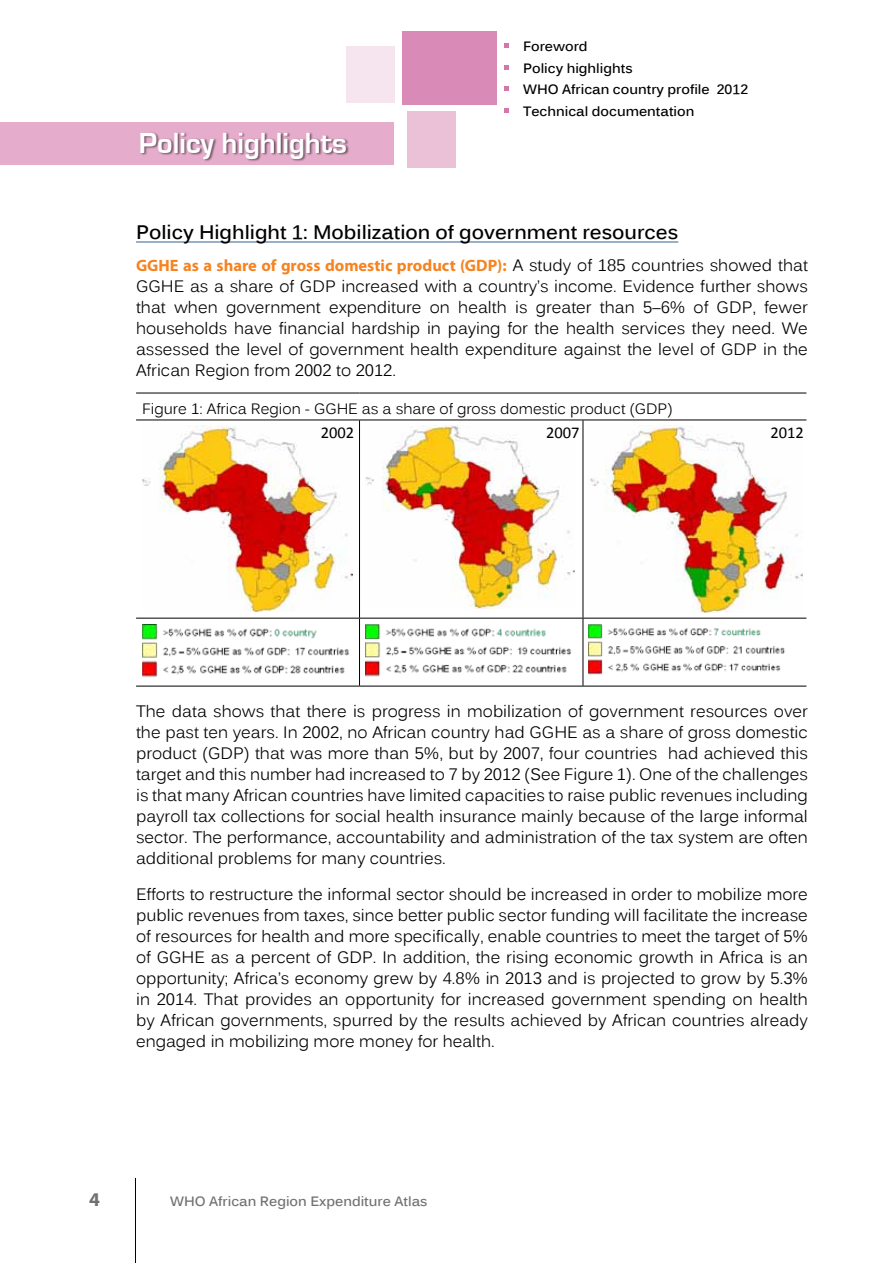
<style>
.page{position:relative;width:893px;height:1263px;background:#fff}
.page>*{position:absolute;margin:0;border:0;box-sizing:border-box;transform-origin:0 0}
.t1{font:700 30px "Eurostile";color:#fff}
.t2{font:700 19.5px "Kalinga";color:#000}
.t3{font:700 19.5px "Myriad Pro";color:#707172}
.t4{font:16.5px/21px "Kalinga";color:#000;text-align:justify}
.t5{font:700 16.5px "Myriad Pro";color:#f68320}
.t6{font:16.5px "Calibri";color:#000}
.t7{font:15px "Kalinga";color:#000}
.t8{font:700 13.5px/21.5px "Kalinga";color:#000}
.t9{font:700 13.5px "Kalinga";color:#707172}
.s1{font-family:"Kalinga";font-weight:400;color:#000}
</style>
<div class="page">
<hr style="left:135px;top:1178px;width:1px;height:85px;background:#000">
<div style="left:402px;top:31px;width:94px;height:74px;background:#da8ab6"></div>
<div style="left:346px;top:46px;width:48px;height:57px;background:#f6e4ee"></div>
<div style="left:407px;top:111px;width:48px;height:57px;background:#ebc1d8"></div>
<div style="left:0;top:122px;width:394px;height:43px;background:#e5accb"></div>
<div style="left:140px;top:132px;width:209px;height:30px;background:#000;opacity:.5"></div>
<svg style="left:504px;top:43px;width:5px;height:5px"></svg>
<svg style="left:504px;top:65px;width:5px;height:4px"></svg>
<svg style="left:504px;top:86px;width:5px;height:5px"></svg>
<svg style="left:504px;top:108px;width:5px;height:4px"></svg>
<hr style="left:136px;top:393px;width:223px;height:1px;background:#000">
<hr style="left:360px;top:393px;width:223px;height:1px;background:#000">
<hr style="left:583px;top:393px;width:223px;height:1px;background:#000">
<hr style="left:136px;top:420px;width:223px;height:1px;background:#000">
<hr style="left:360px;top:420px;width:223px;height:1px;background:#000">
<hr style="left:359px;top:420px;width:1px;height:198px;background:#000">
<hr style="left:583px;top:420px;width:223px;height:1px;background:#000">
<hr style="left:583px;top:420px;width:1px;height:198px;background:#000">
<hr style="left:136px;top:618px;width:223px;height:1px;background:#000">
<hr style="left:360px;top:618px;width:223px;height:1px;background:#000">
<hr style="left:359px;top:618px;width:1px;height:68px;background:#000">
<hr style="left:583px;top:618px;width:223px;height:1px;background:#000">
<hr style="left:583px;top:618px;width:1px;height:68px;background:#000">
<hr style="left:136px;top:686px;width:223px;height:1px;background:#000">
<hr style="left:360px;top:686px;width:223px;height:1px;background:#000">
<hr style="left:583px;top:686px;width:223px;height:1px;background:#000">
<img style="left:142px;top:426px;width:211px;height:185px">
<img style="left:366px;top:426px;width:208px;height:183px">
<img style="left:590px;top:426px;width:213px;height:186px">
<img style="left:142px;top:624px;width:207px;height:53px">
<img style="left:366px;top:624px;width:218px;height:56px">
<img style="left:589px;top:624px;width:196px;height:51px">
<hr style="left:136px;top:242px;width:542px;height:1px;background:#365f91">
<h1 class="t1" style="left:139px;top:126px;width:210px">Policy highlights</h1>
<p class="t8" style="left:523px;top:37px;width:227px">Foreword<br>Policy highlights<br>WHO African country profile 2012<br>Technical documentation</p>
<p class="t2" style="left:136px;top:219px;width:544px">Policy Highlight 1: Mobilization of government resources</p>
<p class="t5" style="left:136px;top:254px;width:673px">GGHE as a share of gross domestic product (GDP): <span class="s1">A study of 185 countries showed that</span></p>
<p class="t4" style="left:136px;top:277px;width:673px">GGHE as a share of GDP increased with a country’s income. Evidence further shows that when government expenditure on health is greater than 5–6% of GDP, fewer households have financial hardship in paying for the health services they need. We assessed the level of government health expenditure against the level of GDP in the African Region from 2002 to 2012.</p>
<p class="t7" style="left:142px;top:399px;width:532px">Figure 1: Africa Region - GGHE as a share of gross domestic product (GDP)</p>
<p class="t6" style="left:321px;top:422px;width:35px">2002</p>
<p class="t6" style="left:546px;top:422px;width:35px">2007</p>
<p class="t6" style="left:770px;top:422px;width:35px">2012</p>
<p class="t4" style="left:136px;top:702px;width:673px">The data shows that there is progress in mobilization of government resources over the past ten years. In 2002, no African country had GGHE as a share of gross domestic product (GDP) that was more than 5%, but by 2007, four countries had achieved this target and this number had increased to 7 by 2012 (See Figure 1). One of the challenges is that many African countries have limited capacities to raise public revenues including payroll tax collections for social health insurance mainly because of the large informal sector. The performance, accountability and administration of the tax system are often additional problems for many countries.</p>
<p class="t4" style="left:136px;top:885px;width:673px">Efforts to restructure the informal sector should be increased in order to mobilize more public revenues from taxes, since better public sector funding will facilitate the increase of resources for health and more specifically, enable countries to meet the target of 5% of GGHE as a percent of GDP. In addition, the rising economic growth in Africa is an opportunity; Africa’s economy grew by 4.8% in 2013 and is projected to grow by 5.3% in 2014. That provides an opportunity for increased government spending on health by African governments, spurred by the results achieved by African countries already engaged in mobilizing more money for health.</p>
<p class="t3" style="left:89px;top:1187px;width:12px">4</p>
<p class="t9" style="left:170px;top:1193px;width:259px">WHO African Region Expenditure Atlas</p>
</div>
